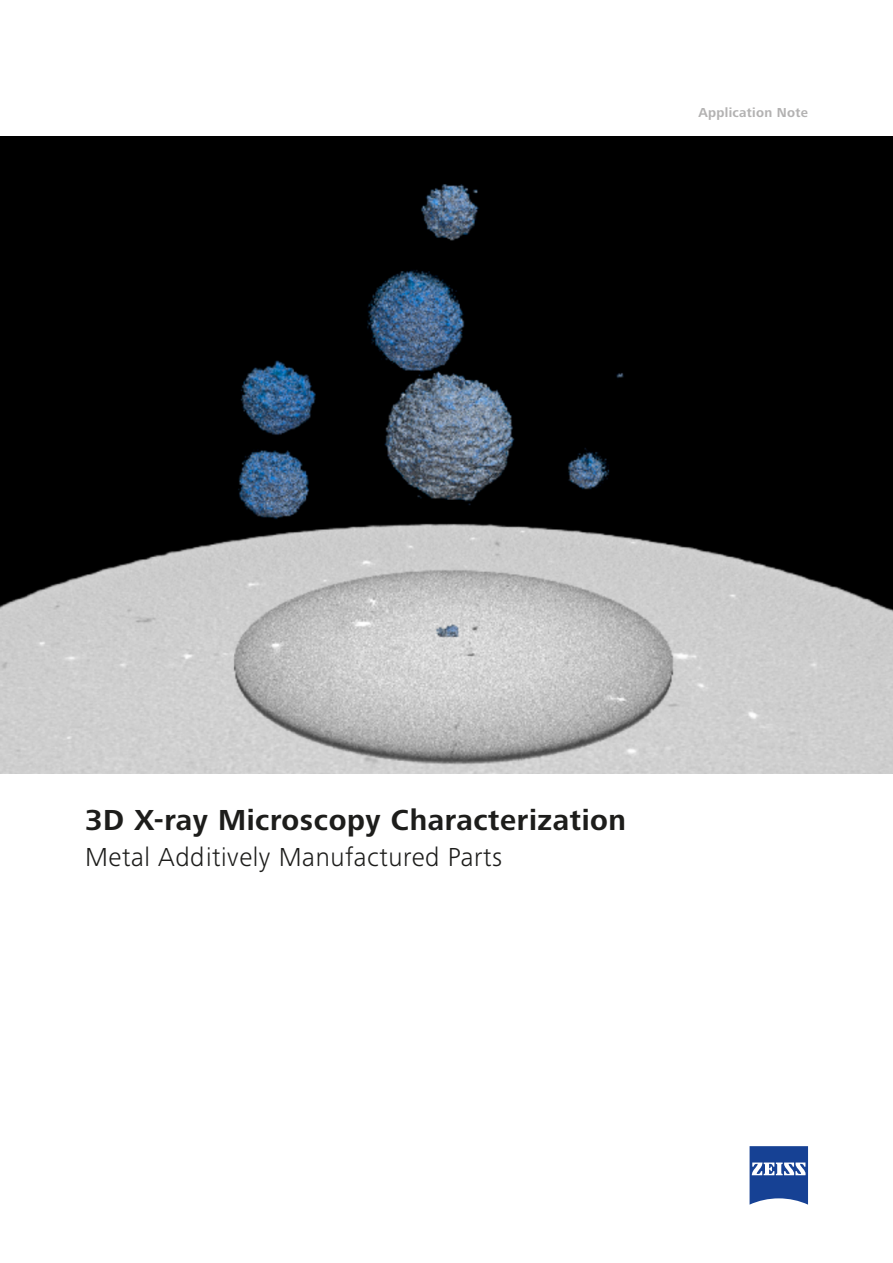
<style>
.page{position:relative;width:893px;height:1263px;background:#fff}
.page>*{position:absolute;margin:0;border:0;box-sizing:border-box;transform-origin:0 0}
.t1{font:700 30px "Zeiss Frutiger Next Pro";letter-spacing:.02em;color:#1d1d1b}
.t2{font:300 27px "Zeiss Frutiger Next Pro";letter-spacing:.02em;color:#1d1d1b}
.t3{font:700 13.5px "Zeiss Frutiger Next Pro";letter-spacing:.02em;color:#b3b2b2}
</style>
<div class="page">
<img style="left:0;top:136px;width:893px;height:638px">
<svg style="left:750px;top:1146px;width:58px;height:58px;background:#4164a8"></svg>
<p class="t3" style="left:699px;top:105px;width:111px">Application Note</p>
<p class="t1" style="left:85px;top:802px;width:543px">3D X-ray Microscopy Characterization</p>
<p class="t2" style="left:85px;top:841px;width:419px">Metal Additively Manufactured Parts</p>
</div>
